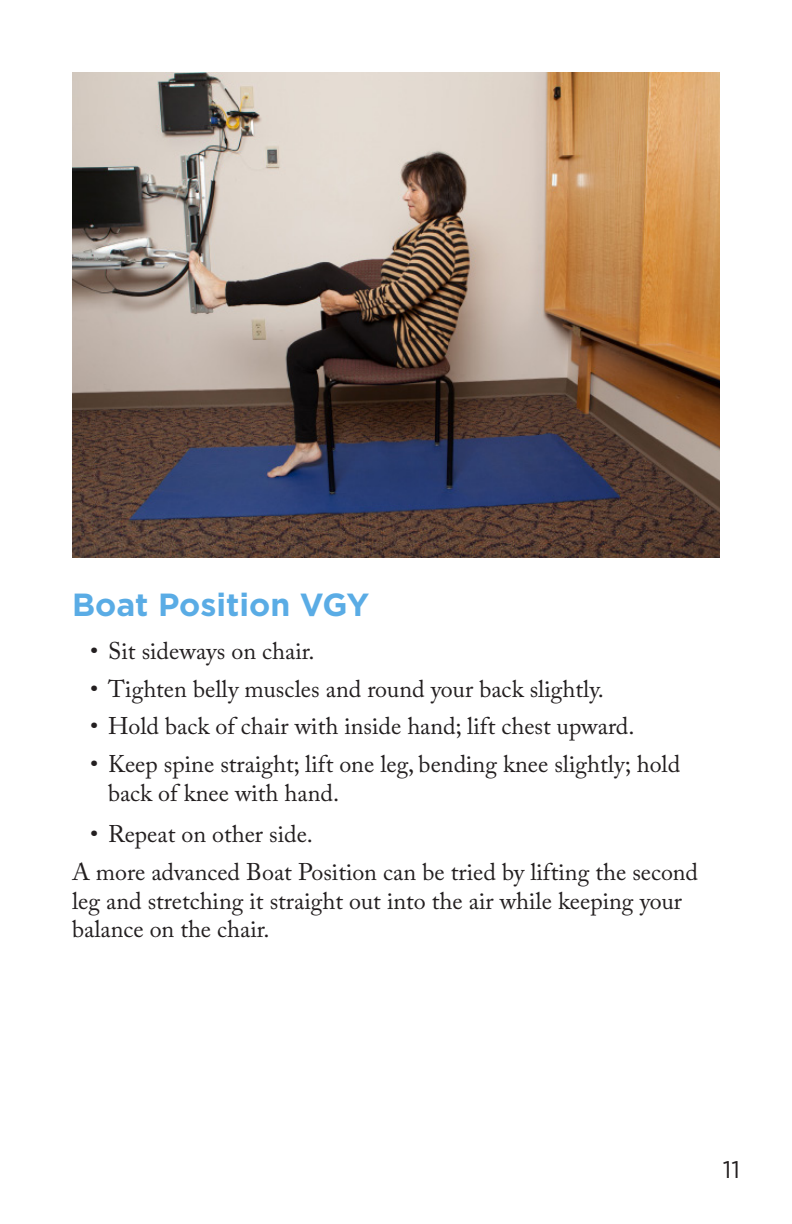
<style>
.page{position:relative;width:792px;height:1224px;background:#fff}
.page>*{position:absolute;margin:0;border:0;box-sizing:border-box;transform-origin:0 0}
.Header_2__Secondary{font:700 32px "Gotham";color:#5aace5}
.Body_Copy{font:24px/28.8px "Adobe Caslon Pro";color:#231f20}
.t1{font:24px "Gotham";color:#231f20}
</style>
<div class="page">
<img style="left:72px;top:72px;width:648px;height:486px">
<p class="Header_2__Secondary" style="left:72px;top:583px;width:299px">Boat Position VGY</p>
<p class="Body_Copy" style="left:90px;top:636px;width:226px">• Sit sideways on chair.</p>
<p class="Body_Copy" style="left:90px;top:674px;width:515px">• Tighten belly muscles and round your back slightly.</p>
<p class="Body_Copy" style="left:90px;top:712px;width:546px">• Hold back of chair with inside hand; lift chest upward.</p>
<p class="Body_Copy" style="left:108px;top:750px;width:574px;text-indent:-18px">• Keep spine straight; lift one leg, bending knee slightly; hold back of knee with hand.</p>
<p class="Body_Copy" style="left:90px;top:819px;width:224px">• Repeat on other side.</p>
<p class="Body_Copy" style="left:72px;top:857px;width:628px">A more advanced Boat Position can be tried by lifting the second leg and stretching it straight out into the air while keeping your balance on the chair.</p>
<p class="t1" style="left:723px;top:1154px;width:19px">11</p>
</div>
